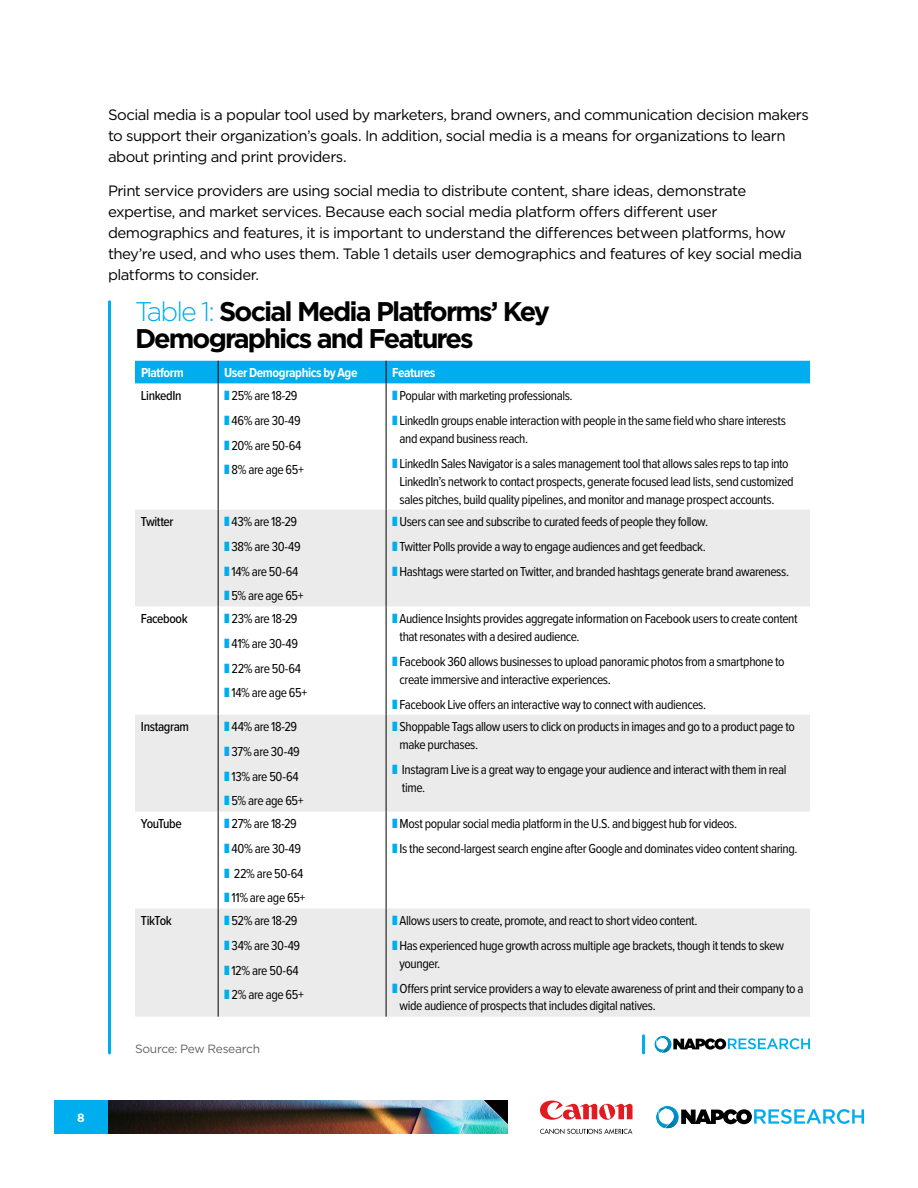
<style>
.page{position:relative;width:918px;height:1188px;background:#fff}
.page>*{position:absolute;margin:0;border:0;box-sizing:border-box;transform-origin:0 0}
.t1{font:700 27px/27px "Gotham";letter-spacing:-.07em;color:#000}
.t2{font:15px/21px "Gotham";letter-spacing:-.035em;color:#000}
.t3{font:13.5px/24.8px "Proxima Nova Cond";letter-spacing:-.03em;color:#000}
.t4{font:500 13.5px "Proxima Nova Cond";letter-spacing:-.03em;color:#000}
.t5{font:700 13.5px "Proxima Nova Cond";letter-spacing:-.03em;color:#fff}
.t6{font:500 13.5px "Proxima Nova Cond";letter-spacing:-.055em;color:#000}
.t7{font:12px "Gotham";letter-spacing:-.025em;color:#636466}
.t8{font:700 12px "Gotham";color:#fff}
.s1{font-weight:300;color:#00aeef}
</style>
<div class="page">
<div style="left:54px;top:1101px;width:54px;height:33px;background:#00aeef"></div>
<svg style="left:656px;top:1106px;width:208px;height:22px"></svg>
<svg style="left:540px;top:1129px;width:92px;height:5px"></svg>
<svg style="left:540px;top:1101px;width:93px;height:19px"></svg>
<img style="left:108px;top:1101px;width:400px;height:33px">
<svg style="left:135px;top:510px;width:675px;height:507px;fill:#ebebec"></svg>
<div style="left:135px;top:361px;width:675px;height:22px;background:#00aeef"></div>
<hr style="left:218px;top:383px;width:1px;height:127px;background:#000">
<hr style="left:386px;top:383px;width:1px;height:127px;background:#000">
<hr style="left:218px;top:510px;width:1px;height:96px;background:#000">
<hr style="left:386px;top:510px;width:1px;height:96px;background:#000">
<hr style="left:218px;top:606px;width:1px;height:109px;background:#000">
<hr style="left:386px;top:606px;width:1px;height:109px;background:#000">
<hr style="left:218px;top:715px;width:1px;height:97px;background:#000">
<hr style="left:386px;top:715px;width:1px;height:97px;background:#000">
<hr style="left:218px;top:812px;width:1px;height:96px;background:#000">
<hr style="left:386px;top:812px;width:1px;height:96px;background:#000">
<hr style="left:218px;top:908px;width:1px;height:109px;background:#000">
<hr style="left:386px;top:908px;width:1px;height:109px;background:#000">
<hr style="left:108px;top:302px;width:3px;height:751px;background:#00aeef">
<hr style="left:642px;top:1036px;width:3px;height:17px;background:#00aeef">
<svg style="left:655px;top:1036px;width:155px;height:17px"></svg>
<svg style="left:225px;top:517px;width:4px;height:9px"></svg>
<svg style="left:225px;top:541px;width:4px;height:10px"></svg>
<svg style="left:225px;top:566px;width:4px;height:10px"></svg>
<svg style="left:225px;top:591px;width:4px;height:9px"></svg>
<svg style="left:393px;top:517px;width:4px;height:9px"></svg>
<svg style="left:393px;top:541px;width:4px;height:10px"></svg>
<svg style="left:393px;top:566px;width:4px;height:10px"></svg>
<svg style="left:225px;top:614px;width:4px;height:9px"></svg>
<svg style="left:225px;top:638px;width:4px;height:10px"></svg>
<svg style="left:225px;top:663px;width:4px;height:10px"></svg>
<svg style="left:225px;top:688px;width:4px;height:9px"></svg>
<svg style="left:393px;top:614px;width:4px;height:9px"></svg>
<svg style="left:393px;top:656px;width:4px;height:10px"></svg>
<svg style="left:393px;top:699px;width:4px;height:10px"></svg>
<svg style="left:225px;top:722px;width:4px;height:9px"></svg>
<svg style="left:225px;top:746px;width:4px;height:10px"></svg>
<svg style="left:225px;top:771px;width:4px;height:10px"></svg>
<svg style="left:225px;top:796px;width:4px;height:9px"></svg>
<svg style="left:393px;top:722px;width:4px;height:9px"></svg>
<svg style="left:393px;top:764px;width:4px;height:10px"></svg>
<svg style="left:225px;top:819px;width:4px;height:9px"></svg>
<svg style="left:225px;top:843px;width:4px;height:10px"></svg>
<svg style="left:225px;top:868px;width:4px;height:10px"></svg>
<svg style="left:225px;top:893px;width:4px;height:9px"></svg>
<svg style="left:393px;top:819px;width:4px;height:9px"></svg>
<svg style="left:393px;top:843px;width:4px;height:10px"></svg>
<svg style="left:225px;top:916px;width:4px;height:9px"></svg>
<svg style="left:225px;top:940px;width:4px;height:10px"></svg>
<svg style="left:225px;top:965px;width:4px;height:10px"></svg>
<svg style="left:225px;top:990px;width:4px;height:9px"></svg>
<svg style="left:393px;top:916px;width:4px;height:9px"></svg>
<svg style="left:393px;top:940px;width:4px;height:10px"></svg>
<svg style="left:393px;top:983px;width:4px;height:10px"></svg>
<p class="t8" style="left:77px;top:1110px;width:9px">8</p>
<p class="t2" style="left:108px;top:104px;width:702px">Social media is a popular tool used by marketers, brand owners, and communication decision makers to support their organization’s goals. In addition, social media is a means for organizations to learn about printing and print providers.</p>
<p class="t2" style="left:108px;top:180px;width:696px">Print service providers are using social media to distribute content, share ideas, demonstrate expertise, and market services. Because each social media platform offers different user demographics and features, it is important to understand the differences between platforms, how they’re used, and who uses them. Table 1 details user demographics and features of key social media platforms to consider.</p>
<h1 class="t1" style="left:135px;top:298px;width:417px"><span class="s1">Table 1:</span> Social Media Platforms’ Key<br>Demographics and Features</h1>
<p class="t5" style="left:141px;top:363px;width:44px">Platform</p>
<p class="t5" style="left:224px;top:363px;width:135px">User Demographics by Age</p>
<p class="t5" style="left:392px;top:363px;width:45px">Features</p>
<p class="t4" style="left:141px;top:386px;width:42px">LinkedIn</p>
<p class="t3" style="left:232px;top:383px;width:74px">25% are 18-29<br>46% are 30-49<br>20% are 50-64<br>8% are age 65+</p>
<p class="t3" style="left:400px;top:383px;width:388px">Popular with marketing professionals.<br>LinkedIn groups enable interaction with people in the same field who share interests</p>
<p class="t3" style="left:400px;top:425px;width:391px">and expand business reach.<br>LinkedIn Sales Navigator is a sales management tool that allows sales reps to tap into</p>
<p class="t3" style="left:400px;top:472px;width:396px;line-height:18px">LinkedIn’s network to contact prospects, generate focused lead lists, send customized sales pitches, build quality pipelines, and monitor and manage prospect accounts.</p>
<p class="t4" style="left:141px;top:512px;width:34px">Twitter</p>
<p class="t3" style="left:232px;top:509px;width:74px">43% are 18-29<br>38% are 30-49<br>14% are 50-64<br>5% are age 65+</p>
<p class="t3" style="left:400px;top:509px;width:391px">Users can see and subscribe to curated feeds of people they follow.<br>Twitter Polls provide a way to engage audiences and get feedback.<br>Hashtags were started on Twitter, and branded hashtags generate brand awareness.</p>
<p class="t4" style="left:141px;top:609px;width:48px">Facebook</p>
<p class="t3" style="left:232px;top:606px;width:77px">23% are 18-29<br>41% are 30-49<br>22% are 50-64<br>14% are age 65+</p>
<p class="t3" style="left:400px;top:609px;width:400px;line-height:18px">Audience Insights provides aggregate information on Facebook users to create content that resonates with a desired audience.</p>
<p class="t3" style="left:400px;top:652px;width:387px;line-height:18px">Facebook 360 allows businesses to upload panoramic photos from a smartphone to create immersive and interactive experiences.</p>
<p class="t3" style="left:400px;top:691px;width:308px">Facebook Live offers an interactive way to connect with audiences.</p>
<p class="t4" style="left:141px;top:717px;width:50px">Instagram</p>
<p class="t3" style="left:232px;top:714px;width:74px">44% are 18-29<br>37% are 30-49<br>13% are 50-64<br>5% are age 65+</p>
<p class="t3" style="left:400px;top:717px;width:397px;line-height:18px">Shoppable Tags allow users to click on products in images and go to a product page to make purchases.</p>
<p class="t3" style="left:402px;top:760px;width:386px;line-height:18px">Instagram Live is a great way to engage your audience and interact with them in real time.</p>
<p class="t6" style="left:141px;top:814px;width:42px">YouTube</p>
<p class="t3" style="left:232px;top:811px;width:75px">27% are 18-29<br>40% are 30-49<br>22% are 50-64<br>11% are age 65+</p>
<p class="t3" style="left:400px;top:811px;width:400px">Most popular social media platform in the U.S. and biggest hub for videos.<br>Is the second-largest search engine after Google and dominates video content sharing.</p>
<p class="t4" style="left:141px;top:911px;width:32px">TikTok</p>
<p class="t3" style="left:232px;top:908px;width:74px">52% are 18-29<br>34% are 30-49<br>12% are 50-64<br>2% are age 65+</p>
<p class="t3" style="left:400px;top:908px;width:386px">Allows users to create, promote, and react to short video content.<br>Has experienced huge growth across multiple age brackets, though it tends to skew</p>
<p class="t3" style="left:400px;top:950px;width:406px">younger.<br>Offers print service providers a way to elevate awareness of print and their company to a</p>
<p class="t3" style="left:400px;top:993px;width:258px">wide audience of prospects that includes digital natives.</p>
<p class="t7" style="left:135px;top:1041px;width:127px">Source: Pew Research</p>
</div>
